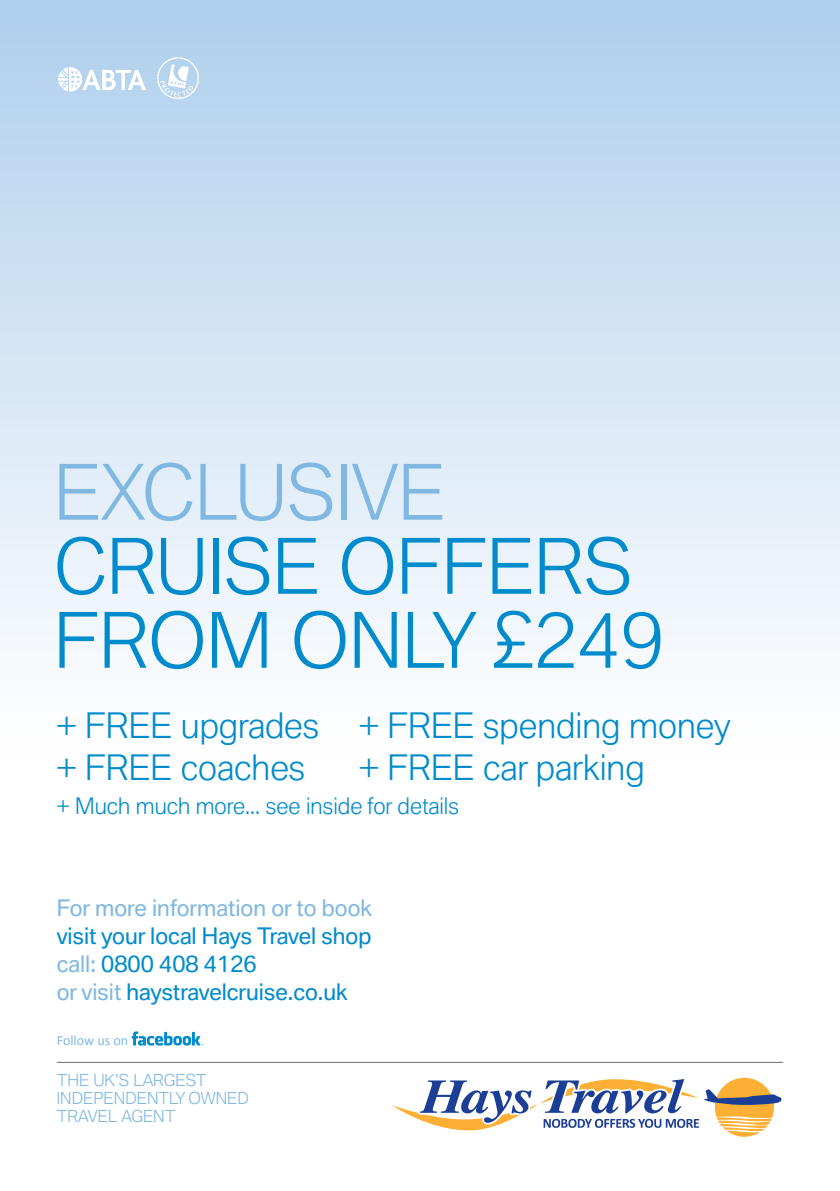
<style>
.page{position:relative;width:840px;height:1191px;background:#fff}
.page>*{position:absolute;margin:0;border:0;box-sizing:border-box;transform-origin:0 0}
.t1{font:300 74px/74px "BMW Type";color:#008bcd}
.t2{font:300 74px "BMW Type";letter-spacing:-.02em;color:#80b8e2}
.t3{font:300 34px "BMW Type";color:#008bcd}
.t4{font:22px/28px "BMW Type";color:#008bcd}
.t5{font:300 22px "BMW Type";color:#008bcd}
.t6{font:22px "BMW Type";color:#80b8e2}
.t7{font:300 16px/18px "BMW Type";color:#80b8e2}
.t8{font:14px "Calibri";color:#80b8e2}
.s1{color:#80b8e2}
</style>
<div class="page">
<div style="left:0;top:0;width:839px;height:754px;background:linear-gradient(to bottom,#afcfec,#fff)"></div>
<svg style="left:392px;top:1077px;width:390px;height:60px"></svg>
<hr style="left:57px;top:1062px;width:725px;height:1px;background:#6d6e71">
<img style="left:57px;top:65px;width:89px;height:27px">
<img style="left:156px;top:57px;width:43px;height:43px">
<svg style="left:132px;top:1031px;width:71px;height:14px"></svg>
<h1 class="t2" style="left:54px;top:449px;width:392px">exclusive</h1>
<h1 class="t1" style="left:54px;top:529px;width:611px">cruise offers from only £249</h1>
<h2 class="t3" style="left:57px;top:706px;width:51px">+ FREE</h2>
<h2 class="t3" style="left:181px;top:706px;width:229px">upgrades + FREE</h2>
<h2 class="t3" style="left:483px;top:706px;width:248px">spending money</h2>
<h2 class="t3" style="left:57px;top:748px;width:51px">+ FREE</h2>
<h2 class="t3" style="left:181px;top:748px;width:126px">coaches</h2>
<h2 class="t3" style="left:359px;top:748px;width:51px">+ FREE</h2>
<h2 class="t3" style="left:483px;top:748px;width:163px">car parking</h2>
<p class="t5" style="left:57px;top:793px;width:403px">+ Much much more... see inside for details</p>
<p class="t6" style="left:57px;top:895px;width:316px">For more information or to book</p>
<p class="t4" style="left:57px;top:922px;width:316px">visit your local Hays Travel shop <span class="s1">call:</span> 0800 408 4126<br><span class="s1">or visit</span> haystravelcruise.co.uk</p>
<p class="t8" style="left:57px;top:1032px;width:73px">Follow us on</p>
<p class="t7" style="left:57px;top:1071px;width:193px">The UK’s largest independently owned travel agent</p>
</div>
